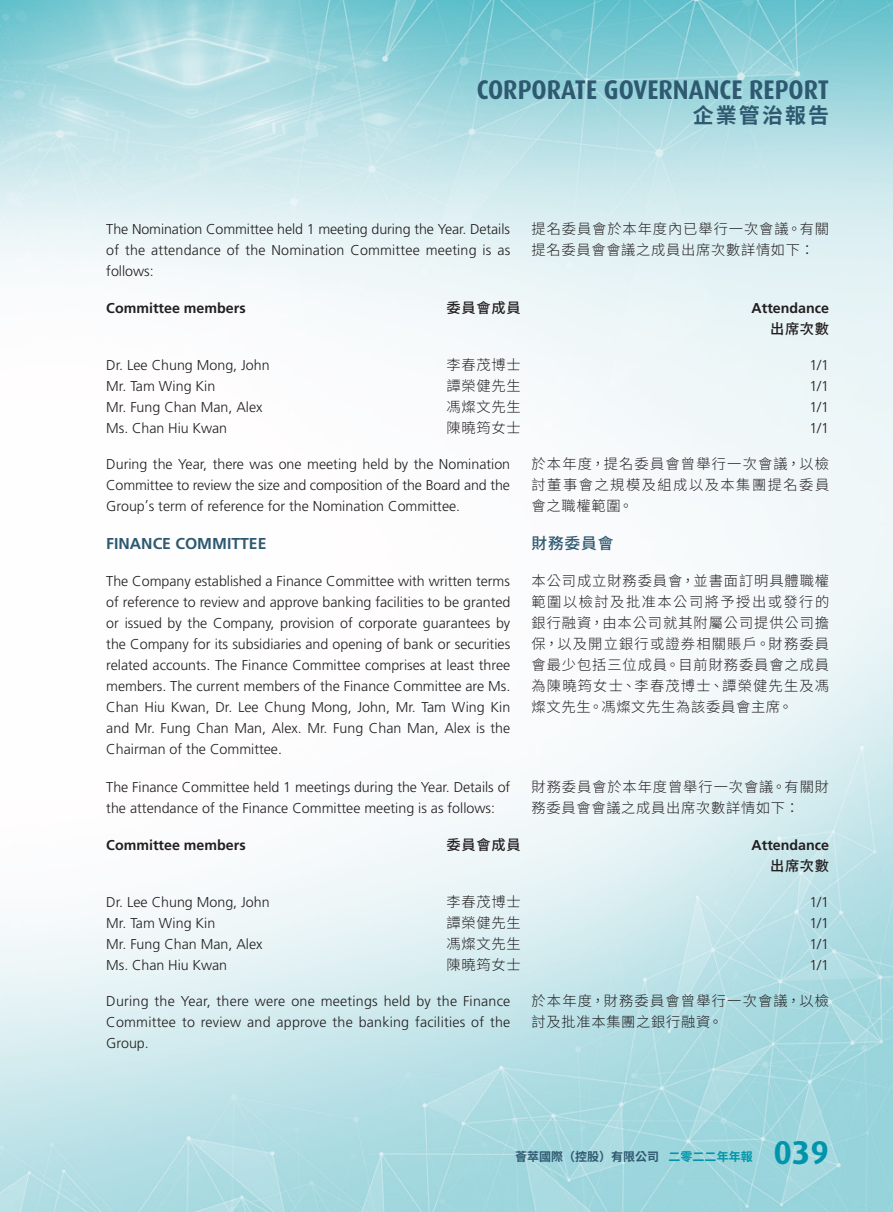
<style>
.page{position:relative;width:893px;height:1212px;background:#fff}
.page>*{position:absolute;margin:0;border:0;box-sizing:border-box;transform-origin:0 0}
.t1{font:700 33px "Dax";color:#0095aa}
.t2{font:700 27px "Dax";color:#2e5970;scale:.9 1}
.t3{font:700 21px "Source Han Sans TC";letter-spacing:.1em;color:#2e5970}
.Heading_1{font:700 15.75px "Frutiger LT Std";color:#2e5970}
.C_Heading_1{font:500 15.75px "Source Han Sans TC";letter-spacing:.05em;color:#2e5970}
.Body_Text{font:300 14.25px/21px "Frutiger LT Std";color:#231f20;text-align:justify}
.C_Body_Text{font:300 14.25px/21px "Source Han Sans TC";letter-spacing:.065em;color:#231f20}
.Body_Text-2{font:700 14.25px "Frutiger LT Std";color:#231f20}
.Body_Text-3{font:300 14.25px "Source Han Sans TC";letter-spacing:.05em;color:#231f20}
.C_Body_Text-2{font:300 14.25px/21px "Source Han Sans TC";letter-spacing:.085em;color:#231f20}
.Body_Text-4{font:500 14.25px "Source Han Sans TC";letter-spacing:.05em;color:#231f20}
.t4{font:700 12px "Source Han Sans TC";color:#2e5970}
.s1{color:#0095aa}
</style>
<div class="page">
<img style="left:0;top:0;width:893px;height:1212px">
<h2 class="t2" style="left:477px;top:75px;width:393px">CORPORATE GOVERNANCE REPORT</h2>
<h3 class="t3" style="left:693px;top:103px;width:138px">企業管治報告</h3>
<p class="C_Body_Text" style="left:531px;top:218px;width:299px">提名委員會於本年度內已舉行一次會議。有關提名委員會會議之成員出席次數詳情如下：</p>
<p class="Body_Text" style="left:106px;top:218px;width:405px">The Nomination Committee held 1 meeting during the Year. Details of the attendance of the Nomination Committee meeting is as follows:</p>
<p class="Body_Text-2" style="left:106px;top:300px;width:141px">Committee members</p>
<p class="Body_Text-4" style="left:446px;top:300px;width:76px">委員會成員</p>
<p class="Body_Text-2" style="left:752px;top:300px;width:79px">Attendance</p>
<p class="Body_Text-4" style="left:770px;top:321px;width:61px">出席次數</p>
<p class="Body_Text" style="left:106px;top:355px;width:165px">Dr. Lee Chung Mong, John</p>
<p class="Body_Text-3" style="left:446px;top:357px;width:76px">李春茂博士</p>
<p class="Body_Text" style="left:809px;top:355px;width:21px">1/1</p>
<p class="Body_Text" style="left:106px;top:376px;width:111px">Mr. Tam Wing Kin</p>
<p class="Body_Text-3" style="left:446px;top:378px;width:76px">譚榮健先生</p>
<p class="Body_Text" style="left:809px;top:376px;width:21px">1/1</p>
<p class="Body_Text" style="left:106px;top:397px;width:158px">Mr. Fung Chan Man, Alex</p>
<p class="Body_Text-3" style="left:446px;top:399px;width:76px">馮燦文先生</p>
<p class="Body_Text" style="left:809px;top:397px;width:21px">1/1</p>
<p class="Body_Text" style="left:106px;top:418px;width:122px">Ms. Chan Hiu Kwan</p>
<p class="Body_Text-3" style="left:446px;top:420px;width:76px">陳曉筠女士</p>
<p class="Body_Text" style="left:809px;top:418px;width:21px">1/1</p>
<p class="Body_Text" style="left:106px;top:454px;width:405px">During the Year, there was one meeting held by the Nomination Committee to review the size and composition of the Board and the Group’s term of reference for the Nomination Committee.</p>
<p class="Heading_1" style="left:106px;top:534px;width:162px">FINANCE COMMITTEE</p>
<p class="Body_Text" style="left:106px;top:571px;width:406px">The Company established a Finance Committee with written terms of reference to review and approve banking facilities to be granted or issued by the Company, provision of corporate guarantees by the Company for its subsidiaries and opening of bank or securities related accounts. The Finance Committee comprises at least three members. The current members of the Finance Committee are Ms.<br>Chan Hiu Kwan, Dr. Lee Chung Mong, John, Mr. Tam Wing Kin and Mr. Fung Chan Man, Alex. Mr. Fung Chan Man, Alex is the Chairman of the Committee.</p>
<p class="Body_Text" style="left:106px;top:776px;width:405px">The Finance Committee held 1 meetings during the Year. Details of the attendance of the Finance Committee meeting is as follows:</p>
<p class="Body_Text-2" style="left:106px;top:837px;width:141px">Committee members</p>
<p class="Body_Text-4" style="left:446px;top:837px;width:76px">委員會成員</p>
<p class="Body_Text-2" style="left:752px;top:837px;width:79px">Attendance</p>
<p class="Body_Text-4" style="left:770px;top:858px;width:61px">出席次數</p>
<p class="Body_Text" style="left:106px;top:892px;width:165px">Dr. Lee Chung Mong, John</p>
<p class="Body_Text-3" style="left:446px;top:894px;width:76px">李春茂博士</p>
<p class="Body_Text" style="left:809px;top:892px;width:21px">1/1</p>
<p class="Body_Text" style="left:106px;top:913px;width:111px">Mr. Tam Wing Kin</p>
<p class="Body_Text-3" style="left:446px;top:915px;width:76px">譚榮健先生</p>
<p class="Body_Text" style="left:809px;top:913px;width:21px">1/1</p>
<p class="Body_Text" style="left:106px;top:934px;width:158px">Mr. Fung Chan Man, Alex</p>
<p class="Body_Text-3" style="left:446px;top:936px;width:76px">馮燦文先生</p>
<p class="Body_Text" style="left:809px;top:934px;width:21px">1/1</p>
<p class="Body_Text" style="left:106px;top:955px;width:122px">Ms. Chan Hiu Kwan</p>
<p class="Body_Text-3" style="left:446px;top:957px;width:76px">陳曉筠女士</p>
<p class="Body_Text" style="left:809px;top:955px;width:21px">1/1</p>
<p class="Body_Text" style="left:106px;top:991px;width:406px">During the Year, there were one meetings held by the Finance Committee to review and approve the banking facilities of the Group.</p>
<p class="C_Body_Text" style="left:531px;top:454px;width:299px;text-align:justify">於本年度，提名委員會曾舉行一次會議，以檢討董事會之規模及組成以及本集團提名委員會之職權範圍。</p>
<p class="C_Heading_1" style="left:531px;top:534px;width:83px">財務委員會</p>
<p class="C_Body_Text" style="left:531px;top:571px;width:299px;text-align:justify">本公司成立財務委員會，並書面訂明具體職權範圍以檢討及批准本公司將予授出或發行的銀行融資，由本公司就其附屬公司提供公司擔保，以及開立銀行或證券相關賬戶。財務委員會最少包括三位成員。目前財務委員會之成員為陳曉筠女士、李春茂博士、譚榮健先生及馮燦文先生。馮燦文先生為該委員會主席。</p>
<p class="C_Body_Text" style="left:531px;top:776px;width:299px">財務委員會於本年度曾舉行一次會議。有關財務委員會會議之成員出席次數詳情如下：</p>
<p class="C_Body_Text-2" style="left:531px;top:990px;width:299px">於本年度，財務委員會曾舉行一次會議，以檢討及批准本集團之銀行融資。</p>
<p class="t4" style="left:515px;top:1149px;width:239px">薈萃國際（控股）有限公司 <span class="s1">二零二二年年報</span></p>
<h1 class="t1" style="left:773px;top:1134px;width:57px">039</h1>
</div>
